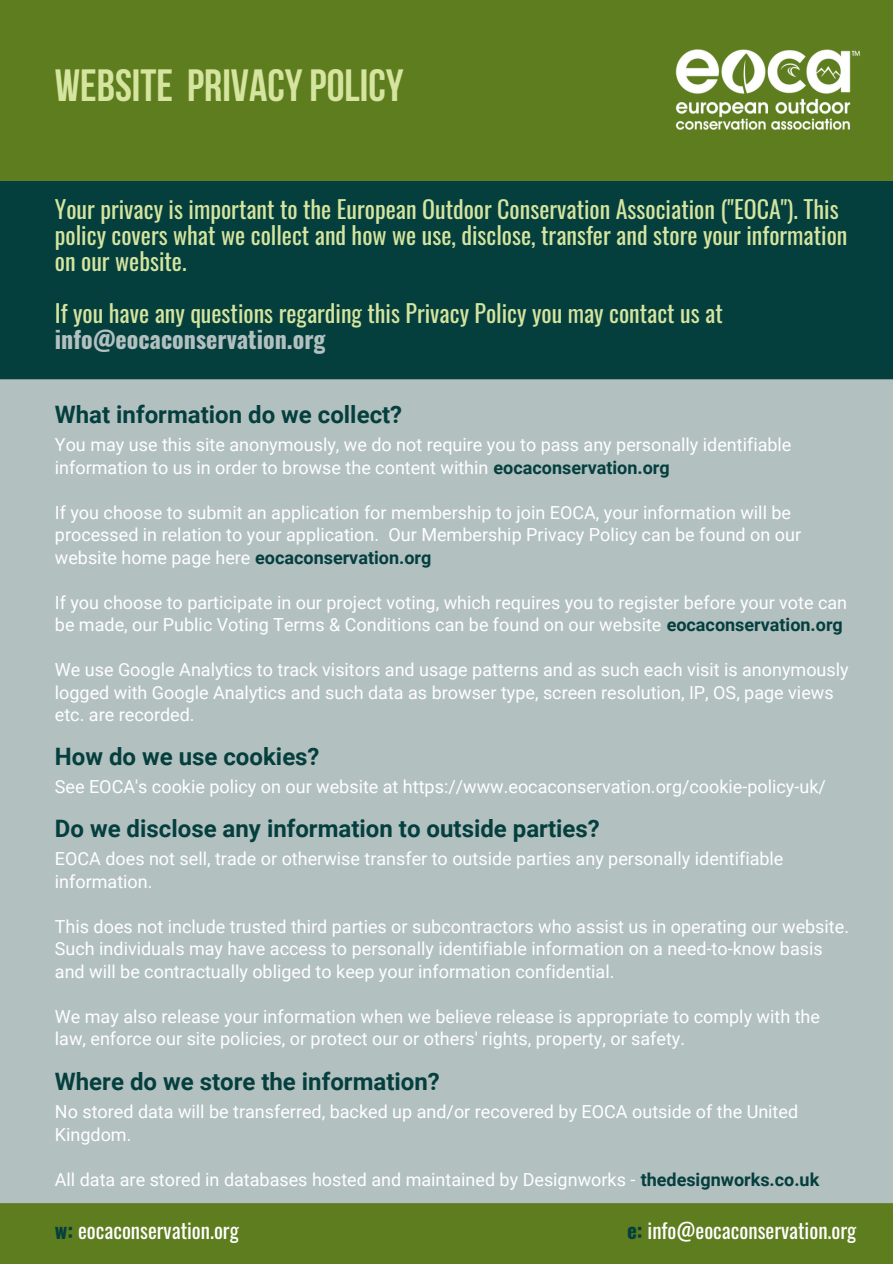
<style>
.page{position:relative;width:893px;height:1264px;background:#fff}
.page>*{position:absolute;margin:0;border:0;box-sizing:border-box;transform-origin:0 0}
.t1{font:700 45px "Bebas Neue";color:#d5e49e}
.t2{font:24px/25.8px "Oswald";color:#d5e49e}
.t3{font:700 24px "Roboto";color:#043f3e}
.t4{font:21px "Oswald";color:#fff}
.t5{font:18px/22.5px "Roboto";color:#fff}
.s1{font-weight:700;color:#b3c0c0}
.s2{font-weight:700;color:#043f3e}
</style>
<div class="page">
<div style="left:0;top:0;width:892px;height:181px;background:#5e7d1f"></div>
<img style="left:642px;top:12px;width:250px;height:154px">
<div style="left:0;top:329px;width:892px;height:874px;background:#b3c0c0"></div>
<div style="left:0;top:1203px;width:892px;height:60px;background:#5e7d1f"></div>
<div style="left:0;top:181px;width:892px;height:198px;background:#043f3e"></div>
<p class="t1" style="left:55px;top:67px;width:350px">WEBSITE PRIVACYPOLICY</p>
<p class="t2" style="left:55px;top:195px;width:794px">Your privacy is important to the European Outdoor Conservation Association ("EOCA"). This policy covers what we collect and how we use, disclose, transfer and store your information on our website.</p>
<p class="t2" style="left:55px;top:299px;width:669px">If you have any questions regarding this Privacy Policy you may contact us at <span class="s1">info@eocaconservation.org</span></p>
<p class="t3" style="left:55px;top:401px;width:349px">What information do we collect?</p>
<p class="t5" style="left:55px;top:433px;width:738px">You may use this site anonymously, we do not require you to pass any personally identifiable information to us in order to browse the content within <span class="s2">eocaconservation.org</span></p>
<p class="t5" style="left:55px;top:501px;width:747px">If you choose to submit an application for membership to join EOCA, your information will be processed in relation to your application. Our Membership Privacy Policy can be found on our website home page here <span class="s2">eocaconservation.org</span></p>
<p class="t5" style="left:55px;top:591px;width:793px">If you choose to participate in our project voting, which requires you to register before your vote can be made, our Public Voting Terms &amp; Conditions can be found on our website <span class="s2">eocaconservation.org</span></p>
<p class="t5" style="left:55px;top:658px;width:795px">We use Google Analytics to track visitors and usage patterns and as such each visit is anonymously logged with Google Analytics and such data as browser type, screen resolution, IP, OS, page views etc. are recorded.</p>
<p class="t3" style="left:55px;top:742px;width:266px">How do we use cookies?</p>
<p class="t5" style="left:55px;top:776px;width:772px">See EOCA's cookie policy on our website at https://www.eocaconservation.org/cookie-policy-uk/</p>
<p class="t3" style="left:55px;top:815px;width:546px">Do we disclose any information to outside parties?</p>
<p class="t5" style="left:55px;top:847px;width:730px">EOCA does not sell, trade or otherwise transfer to outside parties any personally identifiable information.</p>
<p class="t5" style="left:55px;top:915px;width:795px">This does not include trusted third parties or subcontractors who assist us in operating our website.<br>Such individuals may have access to personally identifiable information on a need-to-know basis and will be contractually obliged to keep your information confidential.</p>
<p class="t5" style="left:55px;top:1005px;width:766px">We may also release your information when we believe release is appropriate to comply with the law, enforce our site policies, or protect our or others' rights, property, or safety.</p>
<p class="t3" style="left:55px;top:1067px;width:386px">Where do we store the information?</p>
<p class="t5" style="left:55px;top:1100px;width:744px">No stored data will be transferred, backed up and/or recovered by EOCA outside of the United<br>Kingdom.</p>
<p class="t5" style="left:55px;top:1168px;width:765px">All data are stored in databases hosted and maintained by Designworks - <span class="s2">thedesignworks.co.uk</span></p>
<p class="t4" style="left:55px;top:1213px;width:185px"><span class="s2">w:</span> eocaconservation.org</p>
<p class="t4" style="left:627px;top:1213px;width:231px"><span class="s2">e:</span> info@eocaconservation.org</p>
</div>
